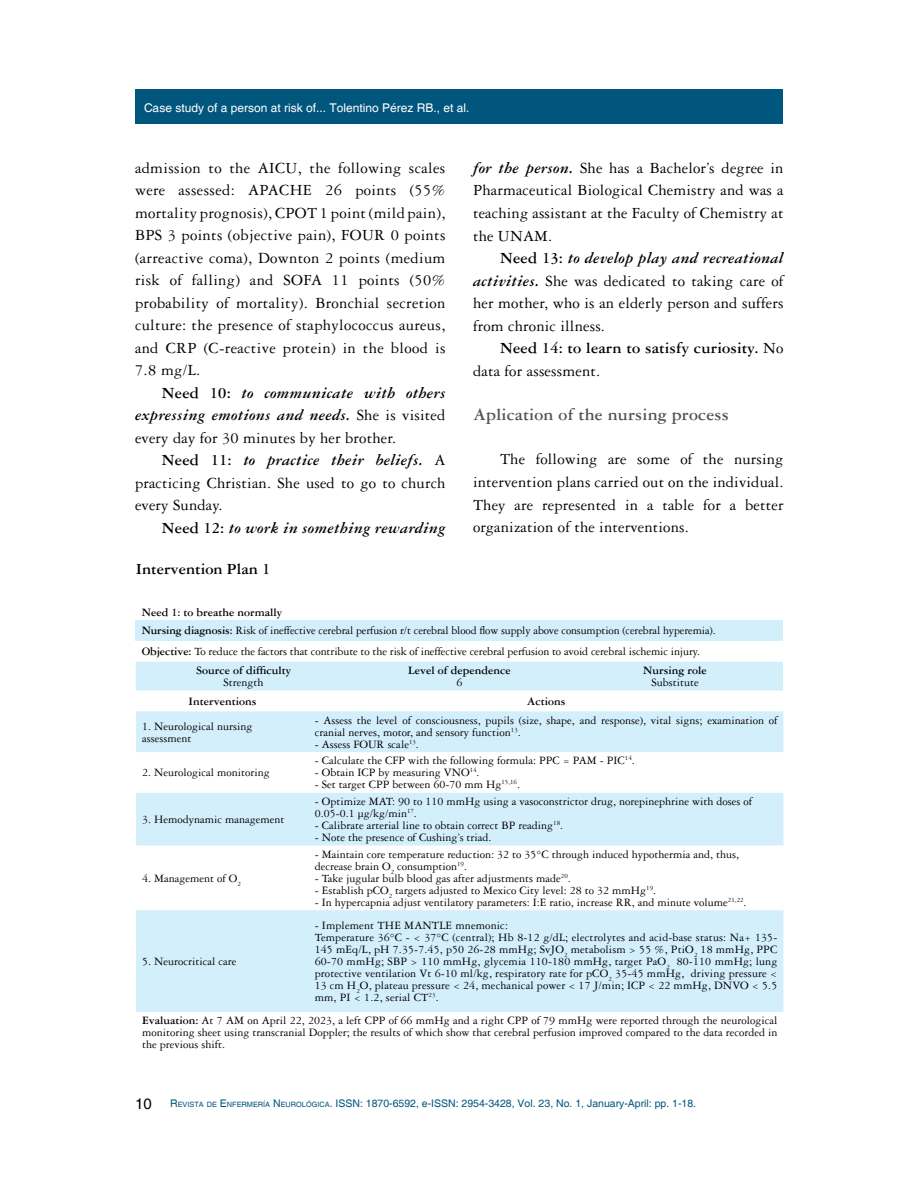
<style>
.page{position:relative;width:918px;height:1188px;background:#fff}
.page>*{position:absolute;margin:0;border:0;box-sizing:border-box;transform-origin:0 0}
.t1{font:700 18px "Garamond 3 LT Std";letter-spacing:.01em;color:#525252}
.t2{font:16.5px/22.5px "Garamond 3 LT Std";letter-spacing:.01em;color:#000;text-align:justify}
.t3{font:italic 700 16.5px/22.5px "Garamond 3 LT Std";letter-spacing:.01em;color:#000;text-align:justify}
.t4{font:700 16.5px/22.5px "Garamond 3 LT Std";letter-spacing:.01em;color:#000}
.t5{font:15px "Helvetica";color:#000}
.t6{font:12px/12px "Garamond 3 LT Std";color:#000}
.t7{font:700 12px "Garamond 3 LT Std";color:#000}
.t8{font:12px "Helvetica";color:#fff}
.t9{font:10.5px "Helvetica";color:#00567d}
.s1{font-style:normal}
.s2{font-weight:400;font-style:normal}
.s3{font-weight:700}
.s4{font-weight:700;font-style:italic}
.s5{font-weight:400}
.s6{font-style:inherit}
.s7{font-size:7.35px}
</style>
<div class="page">
<div style="left:135px;top:89px;width:648px;height:34px;background:#00567d"></div>
<div style="left:136px;top:620px;width:647px;height:21px;background:#d4effc"></div>
<svg style="left:136px;top:711px;width:647px;height:301px;fill:#d4effc"></svg>
<div style="left:136px;top:662px;width:647px;height:28px;background:#d4effc"></div>
<p class="t8" style="left:144px;top:101px;width:327px">Case study of a person at risk of... Tolentino Pérez RB., et al.</p>
<p class="t2" style="left:135px;top:157px;width:312px">admission to the AICU, the following scales were assessed: APACHE 26 points (55% mortality prognosis), CPOT 1 point (mild pain), BPS 3 points (objective pain), FOUR 0 points (arreactive coma), Downton 2 points (medium risk of falling) and SOFA 11 points (50% probability of mortality). Bronchial secretion culture: the presence of staphylococcus aureus, and CRP (C-reactive protein) in the blood is 7.8 mg/L.</p>
<h2 class="t3" style="left:135px;top:382px;width:312px;text-indent:27px"><span class="s1">Need 10:</span> to communicate with others expressing emotions and needs. <span class="s2">She is visited every day for 30 minutes by her brother.</span></h2>
<h2 class="t2" style="left:135px;top:449px;width:312px;text-indent:27px"><span class="s3">Need 11:</span> <span class="s4">to practice their beliefs.</span> A practicing Christian. She used to go to church every Sunday.</h2>
<h2 class="t3" style="left:162px;top:517px;width:285px"><span class="s1">Need 12:</span> to work in something rewarding</h2>
<h2 class="t4" style="left:136px;top:558px;width:136px">Intervention Plan 1</h2>
<h2 class="t2" style="left:473px;top:157px;width:312px"><span class="s4">for the person.</span> She has a Bachelor’s degree in Pharmaceutical Biological Chemistry and was a teaching assistant at the Faculty of Chemistry at the UNAM.</h2>
<h2 class="t2" style="left:473px;top:247px;width:312px;text-indent:27px"><span class="s3">Need 13:</span> <span class="s4">to develop play and recreational activities.</span> She was dedicated to taking care of her mother, who is an elderly person and suffers from chronic illness.</h2>
<h2 class="t4" style="left:473px;top:337px;width:312px;text-indent:27px">Need 14: to learn to satisfy curiosity. <span class="s5">No data for assessment.</span></h2>
<h1 class="t1" style="left:473px;top:405px;width:257px">Aplication of the nursing process</h1>
<h2 class="t2" style="left:473px;top:448px;width:312px;text-indent:27px">The following are some of the nursing intervention plans carried out on the individual.<br>They are represented in a table for a better organization of the interventions.</h2>
<p class="t6" style="left:142px;top:603px;width:576px;line-height:18.9px"><span class="s3">Need 1: to breathe normally<br>Nursing diagnosis:</span> Risk of ineffective cerebral perfusion r/t cerebral blood flow supply above consumption (cerebral hyperemia).</p>
<p class="t6" style="left:142px;top:646px;width:560px"><span class="s3">Objective:</span> To reduce the factors that contribute to the risk of ineffective cerebral perfusion to avoid cerebral ischemic injury.</p>
<p class="t7" style="left:196px;top:664px;width:97px">Source of difficulty</p>
<p class="t6" style="left:224px;top:676px;width:41px">Strength</p>
<p class="t7" style="left:408px;top:664px;width:104px">Level of dependence</p>
<p class="t6" style="left:456px;top:676px;width:7px">6</p>
<p class="t7" style="left:643px;top:664px;width:65px">Nursing role</p>
<p class="t6" style="left:651px;top:676px;width:49px">Substitute</p>
<p class="t7" style="left:188px;top:694px;width:70px">Interventions</p>
<p class="t7" style="left:527px;top:694px;width:40px">Actions</p>
<p class="t6" style="left:142px;top:720px;width:112px">1. Neurological nursing assessment</p>
<p class="t6" style="left:315px;top:714px;width:464px">- Assess the level of consciousness, pupils (size, shape, and response), vital signs; examination of cranial nerves, motor, and sensory function<sup>13</sup>.</p>
<p class="t6" style="left:315px;top:738px;width:106px">- Assess FOUR scale<sup>13</sup>.</p>
<p class="t6" style="left:142px;top:767px;width:129px">2. Neurological monitoring</p>
<p class="t6" style="left:315px;top:755px;width:322px">- Calculate the CFP with the following formula: PPC = PAM - PIC<sup>14</sup>.</p>
<p class="t6" style="left:315px;top:767px;width:166px">- Obtain ICP by measuring VNO<sup>14</sup>.</p>
<p class="t6" style="left:315px;top:779px;width:207px">- Set target CPP between 60-70 mm Hg<sup>15,16</sup>.</p>
<p class="t6" style="left:142px;top:813px;width:144px">3. Hemodynamic management</p>
<p class="t6" style="left:142px;top:872px;width:100px">4. Management of O<sub>2</sub></p>
<p class="t6" style="left:315px;top:795px;width:439px">- Optimize MAT: 90 to 110 mmHg using a vasoconstrictor drug, norepinephrine with doses of<br>0.05-0.1 µg/kg/min<sup>17</sup>.</p>
<p class="t6" style="left:315px;top:819px;width:250px">- Calibrate arterial line to obtain correct BP reading<sup>18</sup>.</p>
<p class="t6" style="left:315px;top:831px;width:178px">- Note the presence of Cushing’s triad.</p>
<p class="t6" style="left:315px;top:848px;width:426px">- Maintain core temperature reduction: 32 to 35°C through induced hypothermia and, thus, decrease brain O<sub>2</sub> consumption<sup>19</sup>.</p>
<p class="t6" style="left:315px;top:872px;width:258px">- Take jugular bulb blood gas after adjustments made<sup>20</sup>.</p>
<p class="t6" style="left:315px;top:884px;width:343px">- Establish pCO<sub>2</sub> targets adjusted to Mexico City level: 28 to 32 mmHg<sup>19</sup>.</p>
<p class="t6" style="left:315px;top:896px;width:433px">- In hypercapnia adjust ventilatory parameters: I:E ratio, increase RR, and minute volume<sup>21,22</sup>.</p>
<p class="t6" style="left:315px;top:919px;width:464px">- Implement THE MANTLE mnemonic:<br>Temperature 36°C - &lt; 37°C (central); Hb 8-12 g/dL; electrolytes and acid-base status: Na+ 135- 145 mEq/L, pH 7.35-7.45, p50 26-28 mmHg; SvJO<sub>2</sub> metabolism &gt; 55 %, PtiO<sub>2</sub> 18 mmHg, PPC 60-70 mmHg; SBP &gt; 110 mmHg, glycemia 110-180 mmHg, target PaO<sub>2</sub> 80-110 mmHg; lung protective ventilation Vt 6-10 ml/kg, respiratory rate for pCO<sub>2</sub> 35-45 mmHg, driving pressure &lt; 13 cm H<sub>2</sub>O, plateau pressure &lt; 24, mechanical power &lt; 17 J/min; ICP &lt; 22 mmHg, DNVO &lt; 5.5 mm, PI &lt; 1.2, serial CT<sup>23</sup>.</p>
<p class="t6" style="left:142px;top:1015px;width:637px;text-align:justify"><span class="s3">Evaluation:</span> At 7 AM on April 22, 2023, a left CPP of 66 mmHg and a right CPP of 79 mmHg were reported through the neurological monitoring sheet using transcranial Doppler; the results of which show that cerebral perfusion improved compared to the data recorded in the previous shift.</p>
<p class="t6" style="left:142px;top:955px;width:96px">5. Neurocritical care</p>
<p class="t5" style="left:135px;top:1095px;width:18px">10</p>
<p class="t9" style="left:170px;top:1098px;width:528px"><span class="s6">R</span><span class="s7">EVISTA DE</span> <span class="s6">E</span> <span class="s7">NFERMERÍA</span> <span class="s6">N</span> <span class="s7">EUROLÓGICA</span>. ISSN: 1870-6592, e-ISSN: 2954-3428, Vol. 23, No. 1, January-April: pp. 1-18.</p>
</div>
